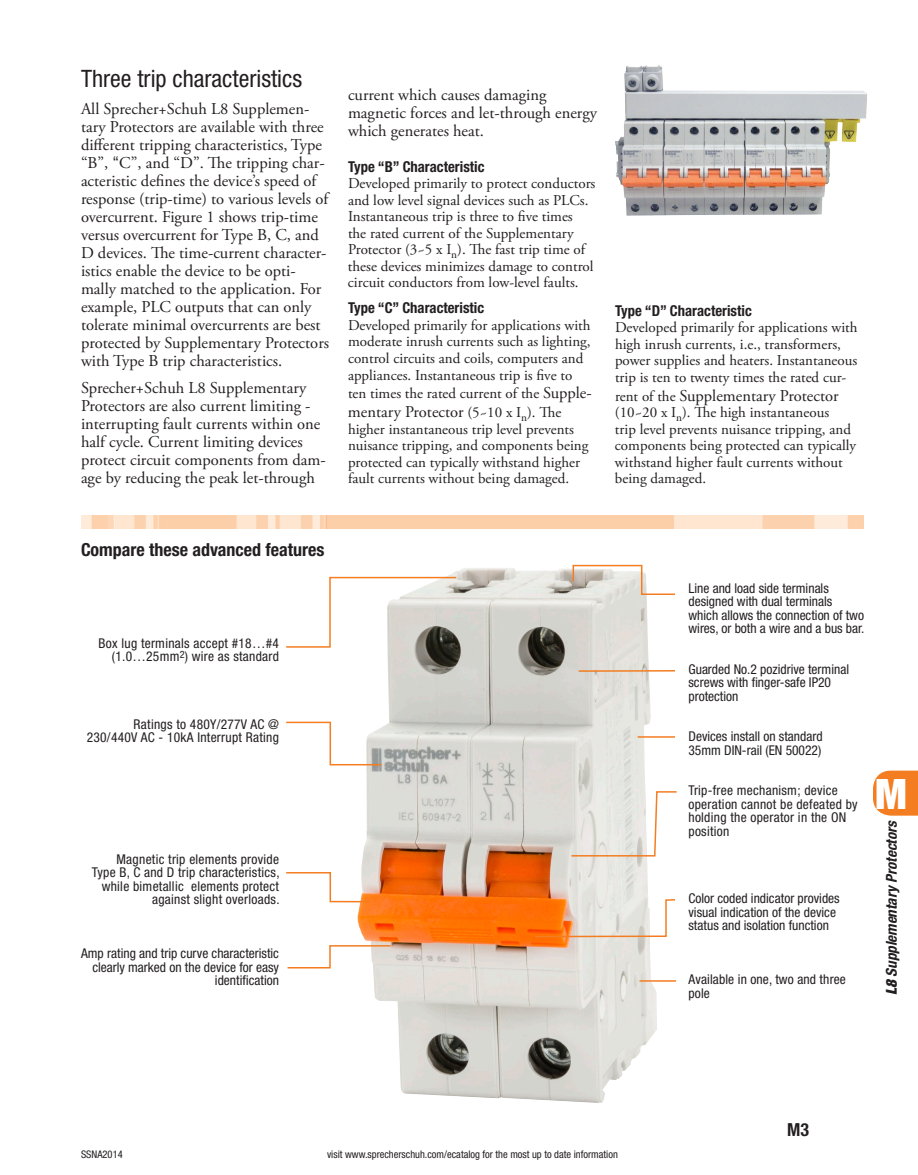
<style>
.page{position:relative;width:918px;height:1175px;background:#fff}
.page>*{position:absolute;margin:0;border:0;box-sizing:border-box;transform-origin:0 0}
.t1{font:900 condensed 42px "Helvetica Neue";color:#fff}
.t2{font:condensed 24px "Helvetica Neue";color:#231f20}
.t3{font:700 condensed 18px "Helvetica Neue";color:#231f20}
.t4{font:16.5px/18px "Adobe Garamond Pro";color:#231f20}
.t5{font:15px/16.5px "Adobe Garamond Pro";color:#231f20}
.t6{font:700 condensed 15px "Helvetica Neue";color:#231f20}
.t7{font:italic 700 condensed 15px "Helvetica Neue";color:#231f20}
.t8{font:condensed 13.5px/13.5px "Helvetica Neue";color:#231f20}
.t9{font:condensed 13.5px/13.5px "Helvetica Neue";letter-spacing:.02em;color:#231f20;text-align:right}
.t10{font:condensed 10.5px "Helvetica Neue";color:#231f20}
.s1{font-family:"Helvetica Neue";font-stretch:condensed}
.s2{font-size:16.5px}
.s3{font-size:15px}
.s4{font-weight:900}
</style>
<div class="page">
<svg style="left:873px;top:770px;width:45px;height:45px;background:#f48631"></svg>
<img style="left:358px;top:568px;width:299px;height:534px">
<hr style="left:638px;top:736px;width:37px;height:1px;background:#f47d21">
<hr style="left:640px;top:980px;width:36px;height:1px;background:#f47d21">
<svg style="left:572px;top:564px;width:103px;height:32px"></svg>
<svg style="left:286px;top:721px;width:97px;height:45px"></svg>
<svg style="left:286px;top:871px;width:85px;height:32px"></svg>
<svg style="left:287px;top:944px;width:105px;height:25px"></svg>
<svg style="left:577px;top:669px;width:98px;height:3px"></svg>
<svg style="left:570px;top:790px;width:107px;height:67px"></svg>
<svg style="left:534px;top:898px;width:141px;height:40px"></svg>
<img style="left:615px;top:65px;width:214px;height:151px">
<img style="left:81px;top:515px;width:783px;height:13px">
<svg style="left:286px;top:576px;width:172px;height:72px"></svg>
<h2 class="t2" style="left:81px;top:64px;width:223px">Three trip characteristics</h2>
<p class="t4" style="left:81px;top:100px;width:250px">All Sprecher+Schuh L8 Supplemen&shy;tary Protectors are available with three different tripping characteristics, Type “B”, <span class="s1">“</span>C”, and “D”. The tripping char&shy;acteristic defines the device’s speed of response (trip-time) to various levels of overcurrent. Figure 1 shows trip-time versus overcurrent for Type B, C, and D devices. The time-current character&shy;istics enable the device to be opti&shy;mally matched to the application. For example, PLC outputs that can only tolerate minimal overcurrents are best protected by Supplementary Protectors with Type B trip characteristics.</p>
<p class="t4" style="left:81px;top:379px;width:246px">Sprecher+Schuh L8 Supplementary Protectors are also current limiting - interrupting fault currents within one half cycle. Current limiting devices protect circuit components from dam&shy;age by reducing the peak let-through</p>
<p class="t4" style="left:348px;top:87px;width:251px">current which causes damaging magnetic forces and let-through energy which generates heat.</p>
<p class="t6" style="left:348px;top:157px;width:138px">Type “B” Characteristic</p>
<p class="t5" style="left:348px;top:176px;width:249px">Developed primarily to protect conductors and low level signal devices such as PLCs.<br>Instantaneous trip is three to five times<br>the rated current of the Supplementary Protector (3~5 x I<sub>n</sub>). The fast trip time of these devices minimizes damage to control circuit conductors from low-level faults.</p>
<p class="t6" style="left:348px;top:299px;width:138px">Type “C” Characteristic</p>
<p class="t5" style="left:348px;top:317px;width:244px">Developed primarily for applications with moderate inrush currents such as lighting, control circuits and coils, computers and appliances. Instantaneous trip is five to</p>
<p class="t5" style="left:348px;top:386px;width:245px">ten times the rated current of the <span class="s2">Supple-</span></p>
<p class="t4" style="left:348px;top:403px;width:215px">mentary Protector <span class="s3">(5~10 x I</span><sub>n</sub><span class="s3">). The</span></p>
<p class="t5" style="left:348px;top:421px;width:242px">higher instantaneous trip level prevents nuisance tripping, and components being protected can typically withstand higher fault currents without being damaged.</p>
<p class="t6" style="left:615px;top:301px;width:138px">Type “D” Characteristic</p>
<p class="t5" style="left:615px;top:320px;width:244px">Developed primarily for applications with high inrush currents, i.e., transformers, power supplies and heaters. Instantaneous trip is ten to twenty times the rated cur-</p>
<p class="t4" style="left:615px;top:387px;width:225px"><span class="s3">rent of the</span> Supplementary Protector</p>
<p class="t5" style="left:615px;top:404px;width:243px">(10~20 x I<sub>n</sub>). The high instantaneous<br>trip level prevents nuisance tripping, and components being protected can typically withstand higher fault currents without being damaged.</p>
<p class="t3" style="left:81px;top:539px;width:245px">Compare these advanced features</p>
<p class="t9" style="left:99px;top:636px;width:182px">Box lug terminals accept #18…#4 (1.0…25mm<sup>2</sup>) wire as standard</p>
<p class="t9" style="left:87px;top:717px;width:194px">Ratings to 480Y/277V AC @<br>230/440V AC - 10kA Interrupt Rating</p>
<p class="t9" style="left:92px;top:852px;width:189px">Magnetic trip elements provide<br>Type B, C and D trip characteristics, while bimetallic elements protect against slight overloads.</p>
<p class="t8" style="left:81px;top:946px;width:200px;text-align:right">Amp rating and trip curve characteristic clearly marked on the device for easy identification</p>
<p class="t8" style="left:688px;top:581px;width:177px">Line and load side terminals designed with dual terminals which allows the connection of two wires, or both a wire and a bus bar.</p>
<p class="t8" style="left:688px;top:662px;width:162px">Guarded No.2 pozidrive terminal screws with finger-safe IP20 protection</p>
<p class="t8" style="left:688px;top:729px;width:136px">Devices install on standard<br>35mm DIN-rail (EN 50022)</p>
<p class="t9" style="left:688px;top:783px;width:171px;text-align:left">Trip-free mechanism; device operation cannot be defeated by holding the operator in the ON position</p>
<p class="t8" style="left:688px;top:891px;width:153px">Color coded indicator provides visual indication of the device status and isolation function</p>
<p class="t8" style="left:688px;top:972px;width:159px">Available in one, two and three pole</p>
<h1 class="t1" style="left:875px;top:767px;width:33px">M</h1>
<p class="t7" style="left:882px;top:995px;width:177px;rotate:-90deg"><span class="s4">L8</span> Supplementary Protectors</p>
<p class="t10" style="left:81px;top:1147px;width:43px">SSNA2014</p>
<p class="t10" style="left:327px;top:1147px;width:292px">visit www.sprecherschuh.com/ecatalog for the most up to date information</p>
<p class="t3" style="left:787px;top:1119px;width:23px">M3</p>
</div>
